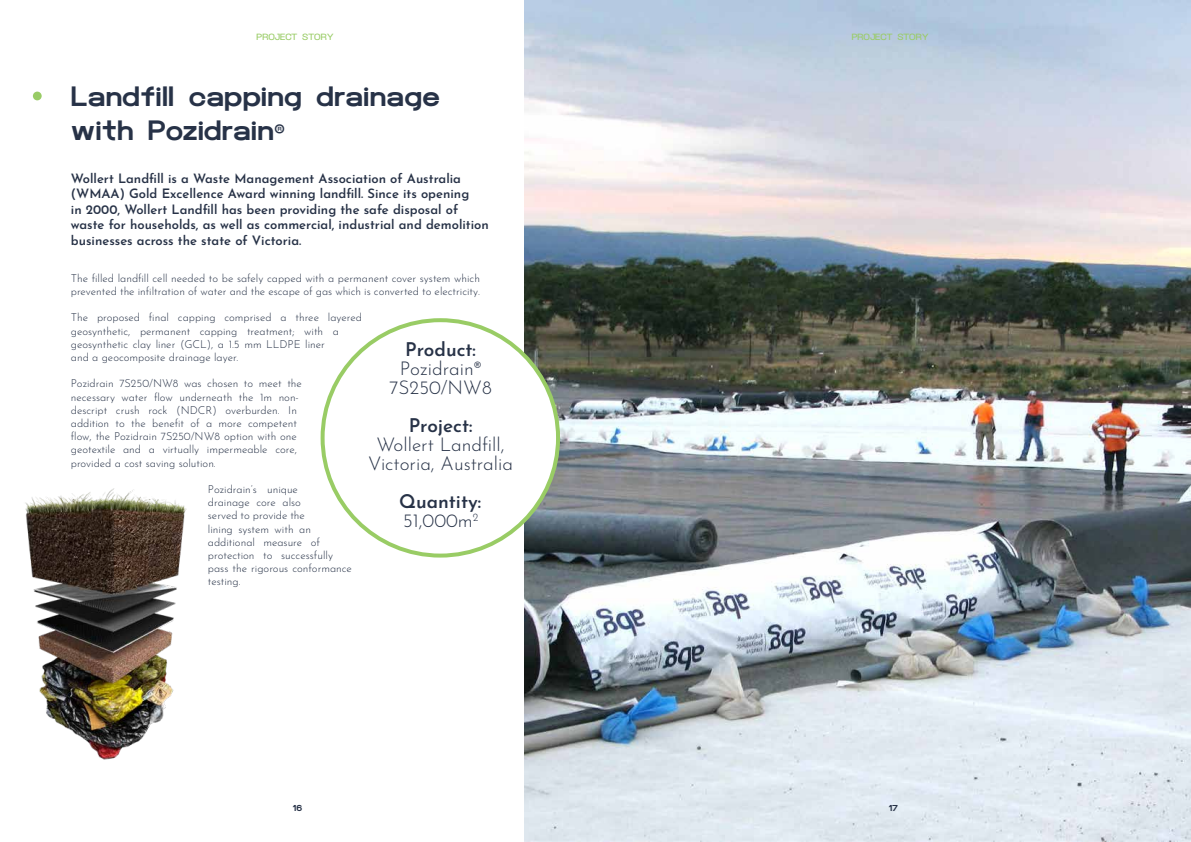
<style>
.page{position:relative;width:1191px;height:842px;background:#fff}
.page>*{position:absolute;margin:0;border:0;box-sizing:border-box;transform-origin:0 0}
.t1{font:800 28px/33.6px "Clover Grotesk";color:#273247}
.t2{font:300 19px/19px "Josefin Sans";color:#273247;text-align:center}
.t3{font:600 19px/19px "Josefin Sans";color:#273247}
.t4{font:600 13px/15.6px "Josefin Sans";color:#273247}
.t5{font:300 11px/13.2px "Josefin Sans";color:#273247}
.t6{font:500 9px "Clover Grotesk";letter-spacing:-.015em;color:#9c6}
.t7{font:500 9px "Clover Grotesk";letter-spacing:-.015em;color:#99cc65}
.t8{font:800 9px "Clover Grotesk";color:#273247}
.s1{font-size:22px}
.s2{font-weight:300}
</style>
<div class="page">
<img style="left:524px;top:0;width:667px;height:842px">
<div style="left:33px;top:92px;width:9px;height:8px;background:#9c6;border-radius:50%"></div>
<img style="left:25px;top:488px;width:162px;height:272px">
<div style="left:322px;top:320px;width:236px;height:236px;background:#fff;border-radius:50%"></div>
<p class="t6" style="left:257px;top:32px;width:79px">PROJECT STORY</p>
<p class="t7" style="left:851px;top:32px;width:79px">PROJECT STORY</p>
<h1 class="t1" style="left:71px;top:80px;width:371px">Landfill capping drainage with Pozidrain<span class="s1">®</span></h1>
<p class="t4" style="left:71px;top:169px;width:419px">Wollert Landfill is a Waste Management Association of Australia (WMAA) Gold Excellence Award winning landfill. Since its opening<br>in 2000, Wollert Landfill has been providing the safe disposal of waste for households, as well as commercial, industrial and demolition businesses across the state of Victoria.</p>
<p class="t5" style="left:71px;top:270px;width:411px">The filled landfill cell needed to be safely capped with a permanent cover system which prevented the infiltration of water and the escape of gas which is converted to electricity.</p>
<p class="t5" style="left:71px;top:310px;width:292px">The proposed final capping comprised a three layered geosynthetic, permanent capping treatment; with a geosynthetic clay liner (GCL), a 1.5 mm LLDPE liner<br>and a geocomposite drainage layer.</p>
<p class="t5" style="left:71px;top:376px;width:232px">Pozidrain 7S250/NW8 was chosen to meet the necessary water flow underneath the 1m non&shy;descript crush rock (NDCR) overburden. In addition to the benefit of a more competent flow, the Pozidrain 7S250/NW8 option with one geotextile and a virtually impermeable core, provided a cost saving solution.</p>
<p class="t5" style="left:208px;top:481px;width:145px">Pozidrain’s unique<br>drainage core also<br>served to provide the<br>lining system with an additional measure of protection to successfully pass the rigorous conformance testing.</p>
<h2 class="t3" style="left:405px;top:337px;width:72px">Product:</h2>
<h2 class="t2" style="left:389px;top:357px;width:104px">Pozidrain®<br>7S250/NW8</h2>
<h2 class="t3" style="left:409px;top:413px;width:65px">Project:</h2>
<h2 class="t2" style="left:368px;top:433px;width:146px">Wollert Landfill,<br>Victoria, Australia</h2>
<h2 class="t3" style="left:399px;top:489px;width:84px">Quantity:<br><span class="s2">51,000m</span><sup>2</sup></h2>
<p class="t8" style="left:293px;top:803px;width:11px">16</p>
<p class="t8" style="left:888px;top:803px;width:11px">17</p>
</div>
